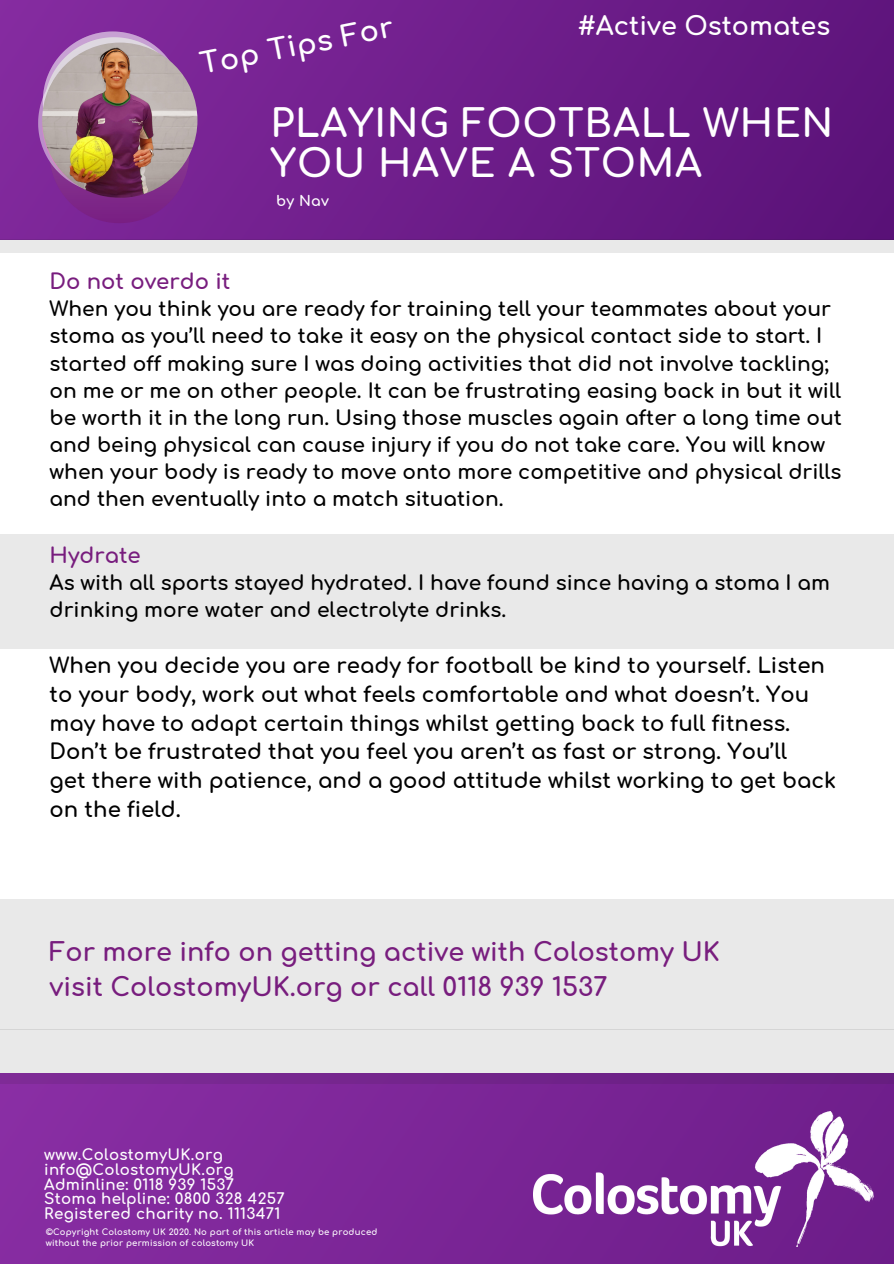
<style>
.page{position:relative;width:894px;height:1264px;background:#fff}
.page>*{position:absolute;margin:0;border:0;box-sizing:border-box;transform-origin:0 0}
.t1{font:700 38.25px/39.6px "Comfortaa";letter-spacing:.02em;color:#fff}
.t2{font:700 28.65px "Comfortaa";color:#fff}
.t3{font:700 25.5px/35.1px "Comfortaa";color:#781d7e}
.t4{font:700 25.5px "Comfortaa";color:#fff}
.t5{font:700 21.3px/28.7px "Comfortaa";color:#000}
.t6{font:700 21.3px "Comfortaa";color:#781d7e}
.t7{font:700 20.1px/27px "Comfortaa";color:#000}
.t8{font:700 15px/14.7px "Comfortaa";letter-spacing:.02em;color:#fff}
.t9{font:700 14.25px "Comfortaa";color:#fff}
.t10{font:700 8.55px/11.6px "Comfortaa";letter-spacing:.02em;color:#fff}
</style>
<div class="page">
<img style="left:0;top:0;width:893px;height:239px">
<svg style="left:38px;top:31px;width:151px;height:192px"></svg>
<img style="left:42px;top:43px;width:155px;height:155px;border-radius:50%">
<img style="left:0;top:1083px;width:893px;height:180px">
<div style="left:0;top:533px;width:893px;height:115px;background:#e9e9e9"></div>
<div style="left:0;top:898px;width:893px;height:131px;background:#e9e9e9"></div>
<svg style="left:0;top:1029px;width:893px;height:54px;fill:#e9e9e9"></svg>
<img style="left:533px;top:1111px;width:340px;height:134px">
<div style="left:0;top:239px;width:893px;height:14px;background:#e9e9e9"></div>
<h2 class="t2" style="left:198px;top:49px;width:197px;rotate:-11deg">Top Tips For</h2>
<p class="t4" style="left:577px;top:12px;width:254px">#Active Ostomates</p>
<h1 class="t1" style="left:270px;top:105px;width:564px">PLAYING FOOTBALL WHEN<br>YOU HAVE A STOMA</h1>
<p class="t9" style="left:276px;top:193px;width:54px">by Nav</p>
<p class="t6" style="left:50px;top:270px;width:182px">Do not overdo it</p>
<p class="t7" style="left:50px;top:296px;width:793px">When you think you are ready for training tell your teammates about your stoma as you’ll need to take it easy on the physical contact side to start. I started off making sure I was doing activities that did not involve tackling; on me or me on other people. It can be frustrating easing back in but it will be worth it in the long run. Using those muscles again after a long time out and being physical can cause injury if you do not take care. You will know when your body is ready to move onto more competitive and physical drills and then eventually into a match situation.</p>
<p class="t6" style="left:50px;top:544px;width:93px">Hydrate</p>
<p class="t7" style="left:50px;top:570px;width:781px">As with all sports stayed hydrated. I have found since having a stoma I am drinking more water and electrolyte drinks.</p>
<p class="t5" style="left:50px;top:652px;width:788px">When you decide you are ready for football be kind to yourself. Listen to your body, work out what feels comfortable and what doesn’t. You may have to adapt certain things whilst getting back to full fitness.<br>Don’t be frustrated that you feel you aren’t as fast or strong. You’ll<br>get there with patience, and a good attitude whilst working to get back on the field.</p>
<p class="t3" style="left:50px;top:934px;width:671px">For more info on getting active with Colostomy UK visit ColostomyUK.org or call 0118 939 1537</p>
<p class="t8" style="left:44px;top:1148px;width:242px">www.ColostomyUK.org info@ColostomyUK.org<br>Adminline: 0118 939 1537<br>Stoma helpline: 0800 328 4257<br>Registered charity no. 1113471</p>
<p class="t10" style="left:46px;top:1226px;width:333px">©Copyright Colostomy UK 2020. No part of this article may be produced without the prior permission of colostomy UK</p>
</div>
